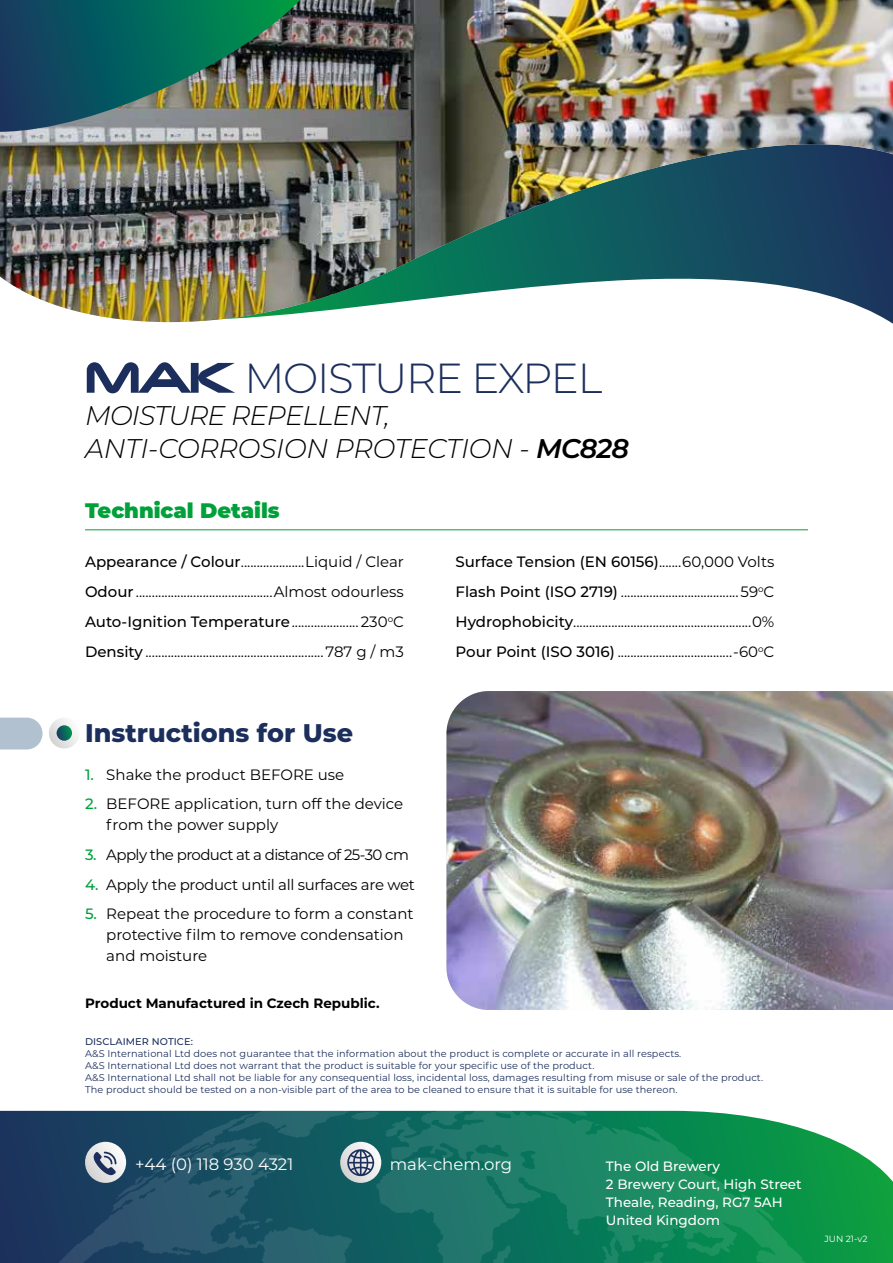
<style>
.page{position:relative;width:893px;height:1263px;background:#fff}
.page>*{position:absolute;margin:0;border:0;box-sizing:border-box;transform-origin:0 0}
.t1{font:300 42px "Montserrat";letter-spacing:-.03em;color:#1c2f5c}
.t2{font:italic 300 27px/32.4px "Montserrat";letter-spacing:-.02em;color:#000}
.t3{font:800 25.5px "Montserrat";color:#1c2f5c}
.t4{font:900 21px "Montserrat";color:#00a13a}
.t5{font:16.5px "Montserrat";color:#fff}
.t6{font:15px/30px "Montserrat";color:#000;text-align:justify}
.t7{font:15px "Montserrat";letter-spacing:-.02em;color:#000}
.t8{font:15px "Montserrat";letter-spacing:-.04em;color:#000}
.t9{font:500 13.5px/18px "Montserrat";color:#fff}
.t10{font:700 13.5px "Montserrat";color:#000}
.t11{font:9.75px/12px "Montserrat";letter-spacing:.01em;color:#1c2f5c}
.t12{font:500 9.75px "Montserrat";letter-spacing:.01em;color:#1c2f5c}
.t13{font:9px "Montserrat";color:#fff}
.s1{font-family:"Changeling Neo";font-weight:700;font-size:54px}
.s2{font-weight:600}
.s3{font-weight:500}
.s4{font-weight:500;color:#00a13a}
</style>
<div class="page">
<svg style="left:0;top:1111px;width:893px;height:152px"></svg>
<svg style="left:36px;top:1114px;width:316px;height:149px;background:#1d4e64"></svg>
<svg style="left:239px;top:1217px;width:34px;height:12px"></svg>
<svg style="left:376px;top:1110px;width:455px;height:153px;background:#1a8561"></svg>
<svg style="left:493px;top:1239px;width:18px;height:24px"></svg>
<svg style="left:602px;top:1237px;width:67px;height:26px;background:#0d825b"></svg>
<svg style="left:228px;top:1110px;width:153px;height:28px;background:#21646b"></svg>
<svg style="left:595px;top:1124px;width:7px;height:2px"></svg>
<hr style="left:85px;top:529px;width:723px;height:1px;background:#00a13a">
<img style="left:446px;top:691px;width:447px;height:319px">
<img style="left:0;top:0;width:893px;height:324px">
<img style="left:0;top:0;width:300px;height:132px">
<svg style="left:49px;top:718px;width:31px;height:30px"></svg>
<svg style="left:57px;top:725px;width:15px;height:16px"></svg>
<svg style="left:0;top:718px;width:43px;height:31px"></svg>
<svg style="left:85px;top:1142px;width:41px;height:41px"></svg>
<svg style="left:94px;top:1152px;width:22px;height:23px"></svg>
<svg style="left:340px;top:1142px;width:41px;height:41px"></svg>
<svg style="left:347px;top:1149px;width:27px;height:27px"></svg>
<h1 class="t1" style="left:85px;top:349px;width:519px"><span class="s1">MAK</span> MOISTURE EXPEL</h1>
<h2 class="t2" style="left:85px;top:398px;width:545px">MOISTURE REPELLENT,<br>ANTI-CORROSION PROTECTION - <span class="s2">MC828</span></h2>
<h3 class="t4" style="left:85px;top:495px;width:196px">Technical Details</h3>
<p class="t6" style="left:85px;top:546px;width:320px"><span class="s3">Appearance / Colour</span>....................Liquid / Clear <span class="s3">Odour</span> ...........................................Almost odourless <span class="s3">Auto-Ignition Temperature</span>..................... 230<sup>o</sup>C <span class="s3">Density</span> ........................................................787 g / m3</p>
<p class="t6" style="left:455px;top:546px;width:320px"><span class="s3">Surface Tension (EN 60156)</span>.......60,000 Volts <span class="s3">Flash Point (ISO 2719)</span> .....................................59<sup>o</sup>C <span class="s3">Hydrophobicity</span>........................................................0% <span class="s3">Pour Point (ISO 3016)</span> ....................................-60<sup>o</sup>C</p>
<h3 class="t3" style="left:85px;top:714px;width:270px">Instructions for Use</h3>
<p class="t6" style="left:85px;top:759px;width:261px"><span class="s4">1.</span> Shake the product BEFORE use</p>
<p class="t6" style="left:106px;top:793px;width:298px;line-height:21px;text-indent:-21px"><span class="s4">2.</span> BEFORE application, turn off the device from the power supply</p>
<p class="t8" style="left:85px;top:844px;width:325px"><span class="s4">3.</span> Apply the product at a distance of 25-30 cm</p>
<p class="t7" style="left:85px;top:874px;width:331px"><span class="s4">4.</span> Apply the product until all surfaces are wet</p>
<p class="t6" style="left:106px;top:903px;width:309px;line-height:21px;text-align:left;text-indent:-21px"><span class="s4">5.</span> Repeat the procedure to form a constant protective film to remove condensation and moisture</p>
<p class="t10" style="left:85px;top:993px;width:296px">Product Manufactured in Czech Republic.</p>
<p class="t12" style="left:85px;top:1034px;width:109px">DISCLAIMER NOTICE:</p>
<p class="t11" style="left:85px;top:1047px;width:680px">A&amp;S International Ltd does not guarantee that the information about the product is complete or accurate in all respects.<br>A&amp;S International Ltd does not warrant that the product is suitable for your specific use of the product.<br>A&amp;S International Ltd shall not be liable for any consequential loss, incidental loss, damages resulting from misuse or sale of the product.<br>The product should be tested on a non-visible part of the area to be cleaned to ensure that it is suitable for use thereon.</p>
<p class="t5" style="left:135px;top:1153px;width:160px">+44 (0) 118 930 4321</p>
<p class="t5" style="left:390px;top:1153px;width:124px">mak-chem.org</p>
<p class="t9" style="left:606px;top:1156px;width:197px">The Old Brewery<br>2 Brewery Court, High Street<br>Theale, Reading, RG7 5AH<br>United Kingdom</p>
<p class="t13" style="left:824px;top:1232px;width:45px">JUN 21-v2</p>
</div>
